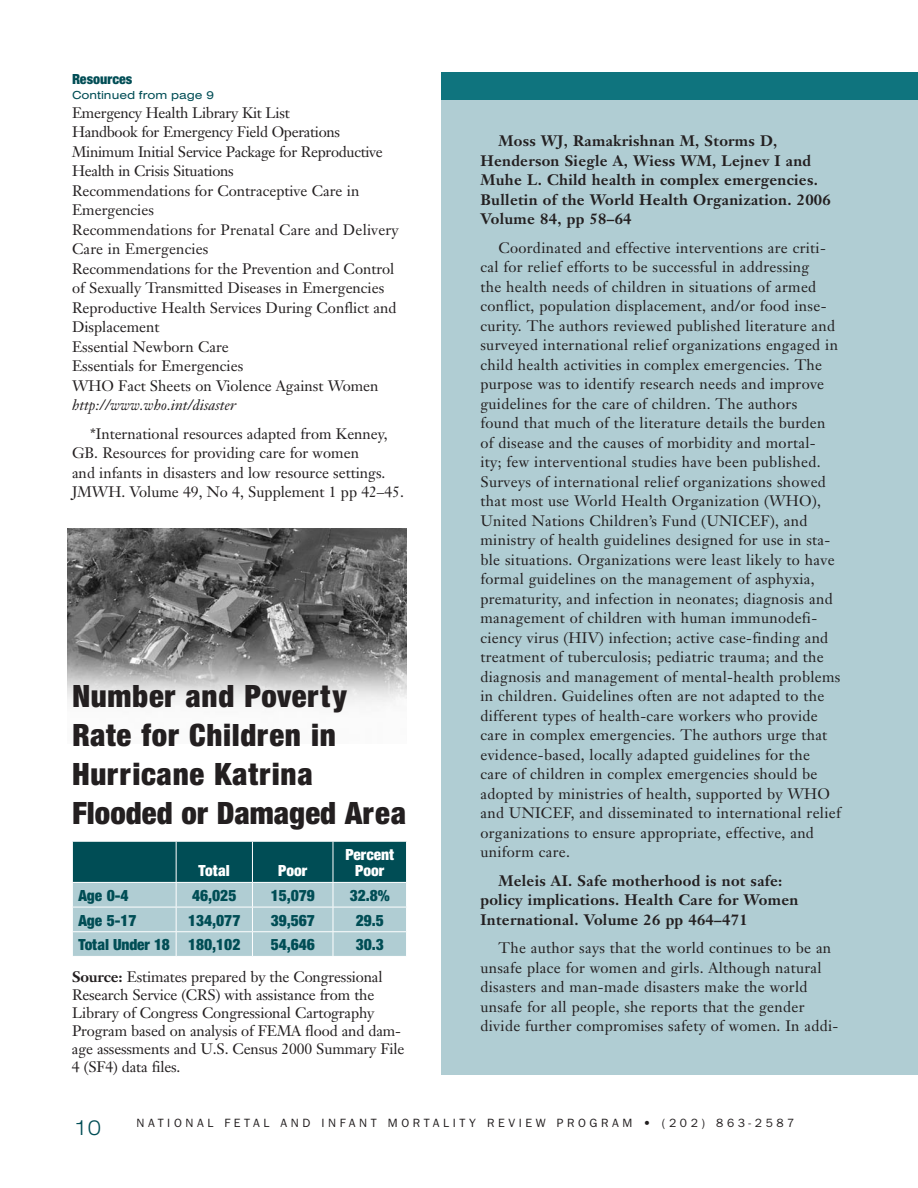
<style>
.page{position:relative;width:918px;height:1188px;background:#fff}
.page>*{position:absolute;margin:0;border:0;box-sizing:border-box;transform-origin:0 0}
.t1{font:33px/39px "Sans Black Condensed DTC";letter-spacing:.02em;color:#231f20}
.t2{font:22.5px "Sans Light Extended DTC";color:#004d55}
.t3{font:16.5px "Sans Black Condensed DTC";color:#004d55}
.t4{font:16.5px/16.5px "Sans Black Condensed DTC";color:#fff;text-align:center}
.t5{font:15px/19.5px "Janson Text";letter-spacing:.02em;color:#231f20}
.t6{font:15px/19.5px "Janson Text";color:#231f20}
.t7{font:700 15px/19.5px "Janson Text";letter-spacing:.02em;color:#231f20}
.t8{font:15px/18px "Janson Text";letter-spacing:-.01em;color:#231f20}
.t9{font:italic 15px "Janson Text";color:#231f20}
.t10{font:15px "Sans Black Condensed DTC";color:#004d55}
.t11{font:12px "Franklin Gothic";letter-spacing:.3em;color:#231f20}
.t12{font:12px "Sans Extended Regular DTC";color:#004d55}
.s1{font-weight:700}
</style>
<div class="page">
<img style="left:68px;top:528px;width:339px;height:176px">
<div style="left:441px;top:72px;width:477px;height:1002px;background:#b0cdd3"></div>
<div style="left:441px;top:72px;width:477px;height:27px;background:#0f747e"></div>
<svg style="left:72px;top:841px;width:335px;height:115px;background:#77a3a9"></svg>
<p class="t10" style="left:72px;top:69px;width:62px">Resources</p>
<p class="t12" style="left:72px;top:88px;width:143px">Continued from page 9</p>
<p class="t6" style="left:72px;top:103px;width:328px">Emergency Health Library Kit List<br>Handbook for Emergency Field Operations Minimum Initial Service Package for Reproductive Health in Crisis Situations<br>Recommendations for Contraceptive Care in Emergencies<br>Recommendations for Prenatal Care and Delivery Care in Emergencies<br>Recommendations for the Prevention and Control of Sexually Transmitted Diseases in Emergencies Reproductive Health Services During Conflict and Displacement<br>Essential Newborn Care<br>Essentials for Emergencies<br>WHO Fact Sheets on Violence Against Women</p>
<p class="t9" style="left:72px;top:396px;width:166px">http://www.who.int/disaster</p>
<p class="t6" style="left:72px;top:424px;width:333px;text-indent:18px">*International resources adapted from Kenney, GB. Resources for providing care for women<br>and infants in disasters and low resource settings.<br>JMWH. Volume 49, No 4, Supplement 1 pp 42–45.</p>
<h1 class="t1" style="left:72px;top:676px;width:336px">Number and Poverty<br>Rate for Children in<br>Hurricane Katrina<br>Flooded or Damaged Area</h1>
<p class="t4" style="left:199px;top:862px;width:33px">Total</p>
<p class="t4" style="left:278px;top:862px;width:31px">Poor</p>
<p class="t4" style="left:345px;top:846px;width:50px">Percent<br>Poor</p>
<p class="t3" style="left:78px;top:886px;width:52px">Age 0-4</p>
<p class="t3" style="left:192px;top:886px;width:46px">46,025</p>
<p class="t3" style="left:271px;top:886px;width:46px">15,079</p>
<p class="t3" style="left:350px;top:886px;width:42px">32.8%</p>
<p class="t3" style="left:78px;top:910px;width:60px">Age 5-17</p>
<p class="t3" style="left:188px;top:910px;width:54px">134,077</p>
<p class="t3" style="left:271px;top:910px;width:46px">39,567</p>
<p class="t3" style="left:356px;top:910px;width:30px">29.5</p>
<p class="t3" style="left:78px;top:935px;width:163px">Total Under 18 180,102</p>
<p class="t3" style="left:271px;top:935px;width:46px">54,646</p>
<p class="t3" style="left:356px;top:935px;width:30px">30.3</p>
<p class="t8" style="left:72px;top:968px;width:334px"><span class="s1">Source:</span> Estimates prepared by the Congressional Research Service (CRS) with assistance from the Library of Congress Congressional Cartography Program based on analysis of FEMA flood and dam&shy;age assessments and U.S. Census 2000 Summary File 4 (SF4) data files.</p>
<p class="t7" style="left:480px;top:131px;width:352px;text-indent:18px">Moss WJ, Ramakrishnan M, Storms D, Henderson Siegle A, Wiess WM, Lejnev I and Muhe L. Child health in complex emergencies.<br>Bulletin of the World Health Organization. 2006<br>Volume 84, pp 58–64</p>
<p class="t5" style="left:480px;top:238px;width:362px;text-indent:18px">Coordinated and effective interventions are criti&shy;cal for relief efforts to be successful in addressing<br>the health needs of children in situations of armed conflict, population displacement, and/or food inse&shy;curity. The authors reviewed published literature and surveyed international relief organizations engaged in child health activities in complex emergencies. The purpose was to identify research needs and improve guidelines for the care of children. The authors<br>found that much of the literature details the burden of disease and the causes of morbidity and mortal-<br>ity; few interventional studies have been published.<br>Surveys of international relief organizations showed that most use World Health Organization (WHO), United Nations Children’s Fund (UNICEF), and ministry of health guidelines designed for use in sta&shy;ble situations. Organizations were least likely to have formal guidelines on the management of asphyxia, prematurity, and infection in neonates; diagnosis and management of children with human immunodefi&shy;ciency virus (HIV) infection; active case-finding and treatment of tuberculosis; pediatric trauma; and the diagnosis and management of mental-health problems in children. Guidelines often are not adapted to the different types of health-care workers who provide care in complex emergencies. The authors urge that evidence-based, locally adapted guidelines for the care of children in complex emergencies should be adopted by ministries of health, supported by WHO and UNICEF, and disseminated to international relief organizations to ensure appropriate, effective, and uniform care.</p>
<p class="t7" style="left:480px;top:871px;width:319px;text-indent:18px">Meleis AI. Safe motherhood is not safe: policy implications. Health Care for Women<br>International. Volume 26 pp 464–471</p>
<p class="t5" style="left:480px;top:938px;width:359px;text-indent:18px">The author says that the world continues to be an unsafe place for women and girls. Although natural disasters and man-made disasters make the world unsafe for all people, she reports that the gender divide further compromises safety of women. In addi-</p>
<h2 class="t2" style="left:74px;top:1115px;width:29px">10</h2>
<p class="t11" style="left:136px;top:1116px;width:659px">NATIONAL FETAL AND INFANT MORTALITY REVIEW PROGRAM • (202) 863-2587</p>
</div>
